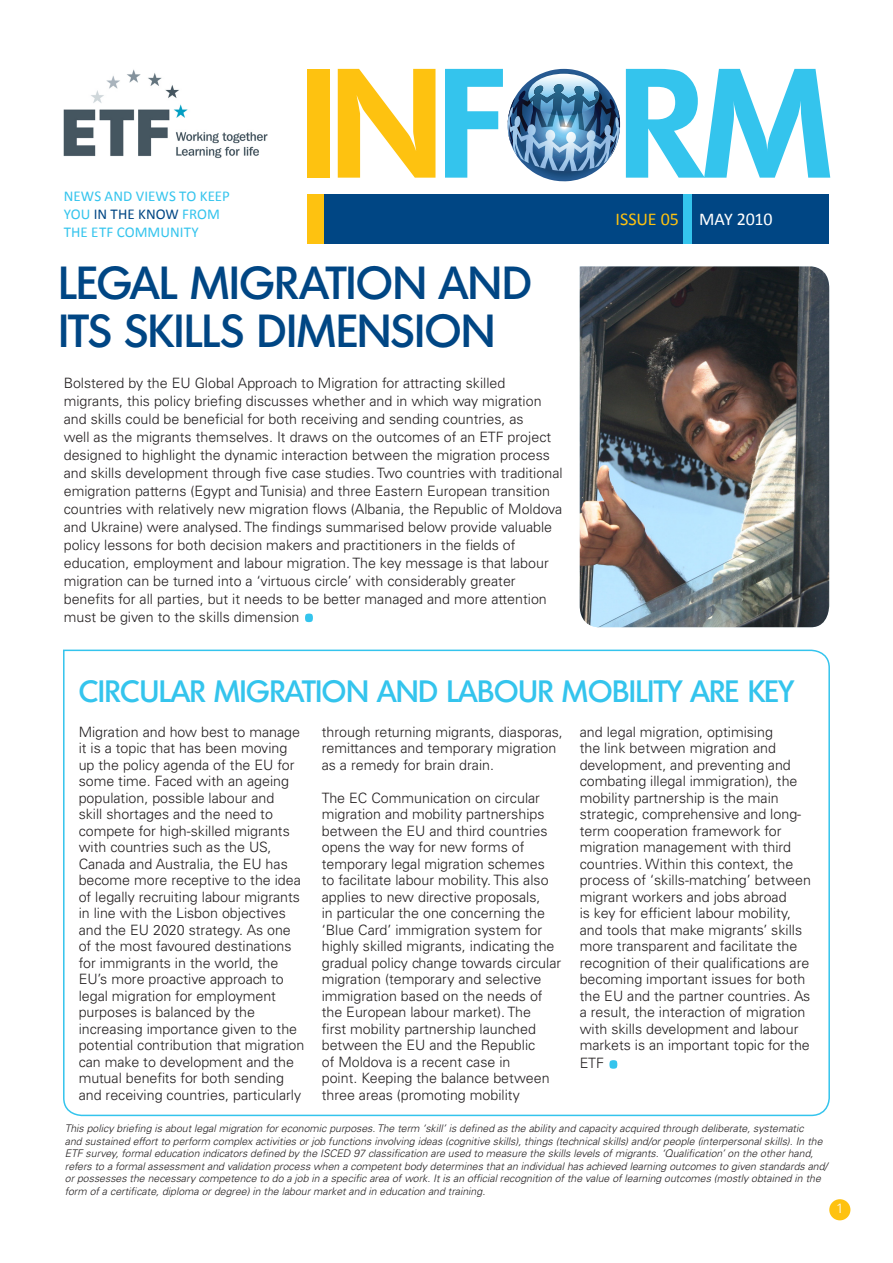
<style>
.page{position:relative;width:893px;height:1263px;background:#fff}
.page>*{position:absolute;margin:0;border:0;box-sizing:border-box;transform-origin:0 0}
.t1{font:75px "Calibri";color:#34c4ed}
.t2{font:500 45px/48px "Montreal TS";letter-spacing:.005em;color:#004684}
.t3{font:500 30px "Montreal TS";color:#34c4ed}
.t4{font:18px "Calibri";letter-spacing:-.01em;color:#fec210}
.t5{font:15px/18px "Calibri";color:#34c4ed}
.t6{font:300 14.25px/16.5px "Univers LT Std";color:#231f20}
.t7{font:300 13.5px "Univers LT Std";color:#fff}
.t8{font:italic 300 10.5px/12.6px "Univers LT Std";color:#231f20}
.s1{color:#004684}
.s2{color:#fff}
</style>
<div class="page">
<img style="left:580px;top:266px;width:249px;height:361px">
<svg style="left:63px;top:649px;width:767px;height:468px"></svg>
<div style="left:308px;top:194px;width:17px;height:50px;background:#fec210"></div>
<div style="left:325px;top:194px;width:504px;height:50px;background:#004684"></div>
<div style="left:683px;top:194px;width:8px;height:50px;background:#34c4ed"></div>
<div style="left:829px;top:1199px;width:21px;height:21px;background:#fec210;border-radius:50%"></div>
<div style="left:308px;top:69px;width:22px;height:109px;background:#fec210"></div>
<svg style="left:338px;top:69px;width:97px;height:109px"></svg>
<svg style="left:445px;top:69px;width:385px;height:113px"></svg>
<img style="left:64px;top:69px;width:204px;height:89px">
<p class="t5" style="left:64px;top:186px;width:167px">NEWS AND VIEWS TO KEEP<br>YOU <span class="s1">IN THE KNOW</span> FROM<br>THE ETF COMMUNITY</p>
<p class="t2" style="left:59px;top:257px;width:474px">LEGAL MIGRATION AND<br>ITS SKILLS DIMENSION</p>
<p class="t6" style="left:64px;top:374px;width:500px;line-height:18px">Bolstered by the EU Global Approach to Migration for attracting skilled migrants, this policy briefing discusses whether and in which way migration and skills could be beneficial for both receiving and sending countries, as<br>well as the migrants themselves. It draws on the outcomes of an ETF project designed to highlight the dynamic interaction between the migration process and skills development through five case studies. Two countries with traditional emigration patterns (Egypt and Tunisia) and three Eastern European transition countries with relatively new migration flows (Albania, the Republic of Moldova and Ukraine) were analysed. The findings summarised below provide valuable policy lessons for both decision makers and practitioners in the fields of education, employment and labour migration. The key message is that labour migration can be turned into a ‘virtuous circle’ with considerably greater benefits for all parties, but it needs to be better managed and more attention must be given to the skills dimension</p>
<p class="t1" style="left:299px;top:550px;width:20px">.</p>
<p class="t4" style="left:616px;top:208px;width:158px">ISSUE 05 <span class="s2">MAY 2010</span></p>
<p class="t3" style="left:79px;top:671px;width:717px">CIRCULAR MIGRATION AND LABOUR MOBILITY ARE KEY</p>
<p class="t6" style="left:79px;top:723px;width:227px">Migration and how best to manage it is a topic that has been moving up the policy agenda of the EU for some time. Faced with an ageing population, possible labour and<br>skill shortages and the need to compete for high-skilled migrants with countries such as the US, Canada and Australia, the EU has become more receptive to the idea of legally recruiting labour migrants in line with the Lisbon objectives and the EU 2020 strategy. As one of the most favoured destinations for immigrants in the world, the EU’s more proactive approach to legal migration for employment purposes is balanced by the increasing importance given to the potential contribution that migration can make to development and the mutual benefits for both sending and receiving countries, particularly</p>
<p class="t6" style="left:322px;top:723px;width:243px">through returning migrants, diasporas, remittances and temporary migration as a remedy for brain drain.</p>
<p class="t6" style="left:322px;top:789px;width:241px">The EC Communication on circular migration and mobility partnerships between the EU and third countries opens the way for new forms of temporary legal migration schemes<br>to facilitate labour mobility. This also applies to new directive proposals,<br>in particular the one concerning the ‘Blue Card’ immigration system for highly skilled migrants, indicating the gradual policy change towards circular migration (temporary and selective immigration based on the needs of the European labour market). The<br>first mobility partnership launched between the EU and the Republic<br>of Moldova is a recent case in<br>point. Keeping the balance between three areas (promoting mobility</p>
<p class="t6" style="left:580px;top:723px;width:233px">and legal migration, optimising<br>the link between migration and development, and preventing and combating illegal immigration), the mobility partnership is the main strategic, comprehensive and long&shy;term cooperation framework for migration management with third countries. Within this context, the process of ‘skills-matching’ between migrant workers and jobs abroad<br>is key for efficient labour mobility, and tools that make migrants’ skills more transparent and facilitate the recognition of their qualifications are becoming important issues for both the EU and the partner countries. As a result, the interaction of migration with skills development and labour markets is an important topic for the</p>
<p class="t6" style="left:580px;top:1055px;width:26px">ETF</p>
<p class="t1" style="left:604px;top:997px;width:20px">.</p>
<p class="t8" style="left:65px;top:1122px;width:764px">This policy briefing is about legal migration for economic purposes. The term ‘skill’ is defined as the ability and capacity acquired through deliberate, systematic<br>and sustained effort to perform complex activities or job functions involving ideas (cognitive skills), things (technical skills) and/or people (interpersonal skills). In the ETF survey, formal education indicators defined by the ISCED 97 classification are used to measure the skills levels of migrants. ‘Qualification’ on the other hand, refers to a formal assessment and validation process when a competent body determines that an individual has achieved learning outcomes to given standards and/ or possesses the necessary competence to do a job in a specific area of work. It is an official recognition of the value of learning outcomes (mostly obtained in the form of a certificate, diploma or degree) in the labour market and in education and training.</p>
<p class="t7" style="left:836px;top:1200px;width:9px">1</p>
</div>
